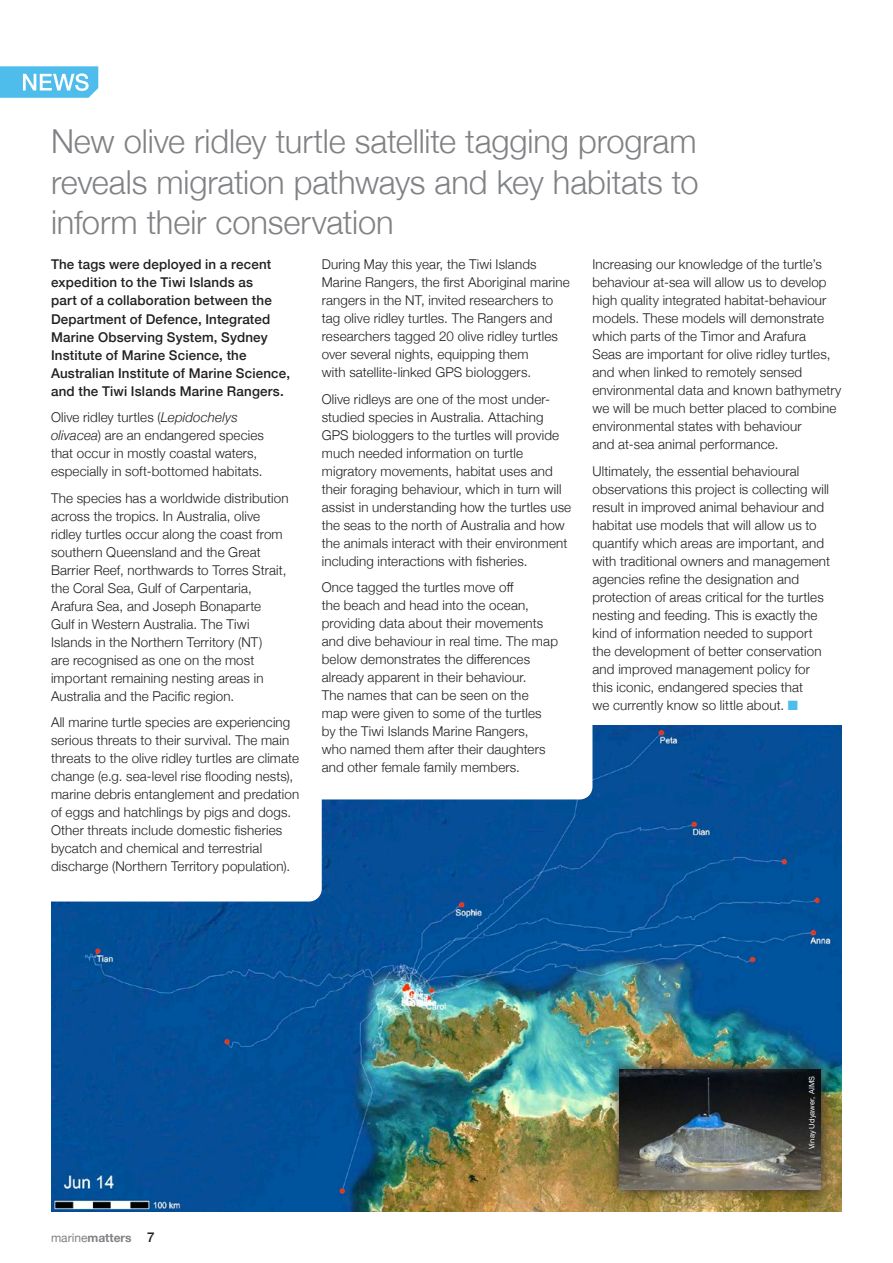
<style>
.page{position:relative;width:893px;height:1263px;background:#fff}
.page>*{position:absolute;margin:0;border:0;box-sizing:border-box;transform-origin:0 0}
.Grey_news_headings{font:300 33px/40.5px "Helvetica Neue";letter-spacing:-.005em;color:#808285;text-align:justify}
._1_Body_Copy_Helveti{font:300 13.5px/18px "Helvetica Neue";letter-spacing:.01em;color:#231f20}
._1_Body_Copy_Helveti-2{font:500 13.5px/18px "Helvetica Neue";letter-spacing:.01em;color:#231f20}
.t1{font:700 12px "Helvetica Neue";color:#808285}
._7_photo_credits{font:7.5px "Helvetica Neue";letter-spacing:.02em;color:#fff}
.s1{font-style:italic}
.s2{color:#4fbdec}
.s3{font-weight:400}
.s4{font-weight:500;font-size:13.5px;color:#231f20}
</style>
<div class="page">
<img style="left:51px;top:725px;width:791px;height:487px">
<div style="left:20px;top:708px;width:302px;height:193px;background:#fff;border-radius:13px"></div>
<div style="left:304px;top:708px;width:288px;height:91px;background:#fff;border-radius:13px"></div>
<img style="left:606px;top:1055px;width:229px;height:148px">
<img style="left:620px;top:1069px;width:200px;height:120px">
<svg style="left:0;top:66px;width:98px;height:32px;background:#71c9ef"></svg>
<p class="Grey_news_headings" style="left:51px;top:119px;width:649px">New olive ridley turtle satellite tagging program reveals migration pathways and key habitats to inform their conservation</p>
<p class="_1_Body_Copy_Helveti-2" style="left:51px;top:255px;width:241px">The tags were deployed in a recent expedition to the Tiwi Islands as<br>part of a collaboration between the Department of Defence, Integrated Marine Observing System, Sydney Institute of Marine Science, the Australian Institute of Marine Science, and the Tiwi Islands Marine Rangers.</p>
<p class="_1_Body_Copy_Helveti" style="left:51px;top:407px;width:215px">Olive ridley turtles (<span class="s1">Lepidochelys olivacea</span>) are an endangered species that occur in mostly coastal waters, especially in soft-bottomed habitats.</p>
<p class="_1_Body_Copy_Helveti" style="left:51px;top:488px;width:239px">The species has a worldwide distribution across the tropics. In Australia, olive ridley turtles occur along the coast from southern Queensland and the Great Barrier Reef, northwards to Torres Strait, the Coral Sea, Gulf of Carpentaria, Arafura Sea, and Joseph Bonaparte<br>Gulf in Western Australia. The Tiwi Islands in the Northern Territory (NT)<br>are recognised as one on the most important remaining nesting areas in Australia and the Pacific region.</p>
<p class="_1_Body_Copy_Helveti" style="left:51px;top:712px;width:250px">All marine turtle species are experiencing serious threats to their survival. The main threats to the olive ridley turtles are climate change (e.g. sea-level rise flooding nests), marine debris entanglement and predation of eggs and hatchlings by pigs and dogs.<br>Other threats include domestic fisheries bycatch and chemical and terrestrial discharge (Northern Territory population).</p>
<p class="_1_Body_Copy_Helveti" style="left:322px;top:255px;width:250px">During May this year, the Tiwi Islands Marine Rangers, the first Aboriginal marine rangers in the NT, invited researchers to tag olive ridley turtles. The Rangers and researchers tagged 20 olive ridley turtles over several nights, equipping them<br>with satellite-linked GPS biologgers.</p>
<p class="_1_Body_Copy_Helveti" style="left:322px;top:389px;width:251px">Olive ridleys are one of the most under&shy;studied species in Australia. Attaching GPS biologgers to the turtles will provide much needed information on turtle migratory movements, habitat uses and their foraging behaviour, which in turn will assist in understanding how the turtles use the seas to the north of Australia and how the animals interact with their environment including interactions with fisheries.</p>
<p class="_1_Body_Copy_Helveti" style="left:322px;top:578px;width:238px">Once tagged the turtles move off<br>the beach and head into the ocean, providing data about their movements and dive behaviour in real time. The map below demonstrates the differences already apparent in their behaviour.<br>The names that can be seen on the map were given to some of the turtles by the Tiwi Islands Marine Rangers,<br>who named them after their daughters and other female family members.</p>
<p class="_1_Body_Copy_Helveti" style="left:592px;top:255px;width:250px">Increasing our knowledge of the turtle’s behaviour at-sea will allow us to develop high quality integrated habitat-behaviour models. These models will demonstrate which parts of the Timor and Arafura<br>Seas are important for olive ridley turtles, and when linked to remotely sensed environmental data and known bathymetry we will be much better placed to combine environmental states with behaviour<br>and at-sea animal performance.</p>
<p class="_1_Body_Copy_Helveti" style="left:592px;top:461px;width:239px">Ultimately, the essential behavioural observations this project is collecting will result in improved animal behaviour and habitat use models that will allow us to quantify which areas are important, and with traditional owners and management agencies refine the designation and protection of areas critical for the turtles nesting and feeding. This is exactly the kind of information needed to support the development of better conservation and improved management policy for this iconic, endangered species that<br>we currently know so little about. <span class="s2">■</span></p>
<p class="t1" style="left:51px;top:1228px;width:105px"><span class="s3">marine</span>matters <span class="s4">7</span></p>
<p class="_7_photo_credits" style="left:806px;top:1149px;width:75px;rotate:-90deg">Vinay Udyawer, AIMS</p>
</div>
